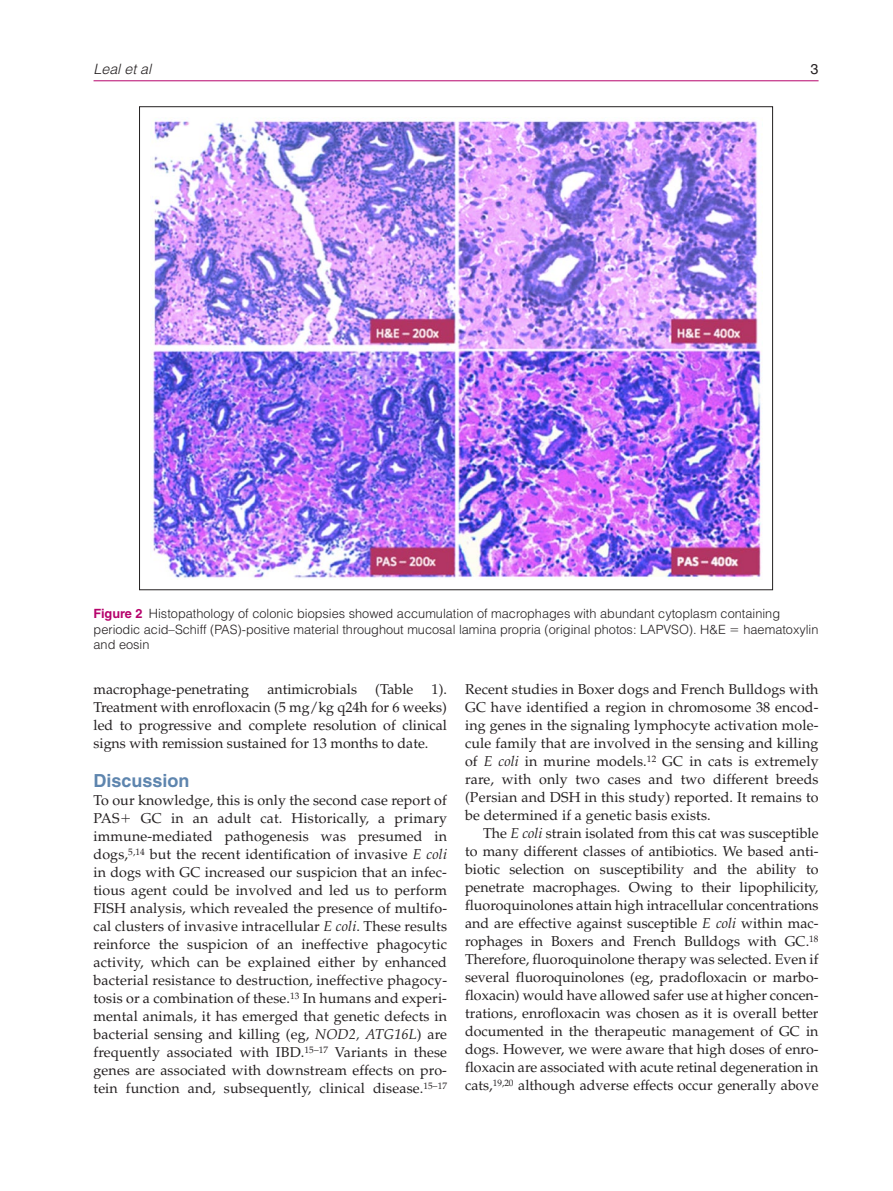
<style>
.page{position:relative;width:893px;height:1191px;background:#fff}
.page>*{position:absolute;margin:0;border:0;box-sizing:border-box;transform-origin:0 0}
.t1{font:700 18px "Helvetica LT Std";color:#5e85ae}
.t2{font:14.25px/18px "Palatino LT Std";color:#231f20;text-align:justify}
.t3{font:italic 300 14.25px "Helvetica LT Std";color:#231f20}
.t4{font:14.25px "Helvetica LT Std";color:#231f20}
.t5{font:300 12.75px/15.8px "Helvetica LT Std";color:#231f20}
.s1{font-weight:700;color:#b6036c}
.s2{font-style:italic}
</style>
<div class="page">
<hr style="left:94px;top:80px;width:725px;height:1px;background:#b6036c">
<img style="left:150px;top:117px;width:611px;height:461px">
<p class="t3" style="left:94px;top:60px;width:59px">Leal et al</p>
<p class="t4" style="left:811px;top:61px;width:9px">3</p>
<p class="t5" style="left:94px;top:605px;width:688px"><span class="s1">Figure 2</span> Histopathology of colonic biopsies showed accumulation of macrophages with abundant cytoplasm containing periodic acid–Schiff (PAS)-positive material throughout mucosal lamina propria (original photos: LAPVSO). H&amp;E</p>
<p class="t5" style="left:743px;top:621px;width:77px">haematoxylin</p>
<p class="t5" style="left:94px;top:637px;width:57px">and eosin</p>
<p class="t2" style="left:94px;top:680px;width:157px">macrophage-penetrating</p>
<p class="t2" style="left:267px;top:680px;width:91px">antimicrobials</p>
<p class="t2" style="left:375px;top:680px;width:40px">(Table</p>
<p class="t2" style="left:94px;top:680px;width:355px;text-indent:338px">1).<br>Treatment with enrofloxacin (5 mg/kg q24h for 6 weeks) led to progressive and complete resolution of clinical signs with remission sustained for 13 months to date.</p>
<p class="t1" style="left:94px;top:769px;width:98px">Discussion</p>
<p class="t2" style="left:94px;top:791px;width:355px">To our knowledge, this is only the second case report of<br>PAS</p>
<p class="t2" style="left:94px;top:809px;width:355px;text-indent:47px">GC in an adult cat. Historically, a primary immune-mediated pathogenesis was presumed in dogs,<sup>5,14</sup> but the recent identification of invasive <span class="s2">E coli </span>in dogs with GC increased our suspicion that an infec&shy;tious agent could be involved and led us to perform FISH analysis, which revealed the presence of multifo&shy;cal clusters of invasive intracellular <span class="s2">E coli</span>. These results reinforce the suspicion of an ineffective phagocytic activity, which can be explained either by enhanced bacterial resistance to destruction, ineffective phagocy&shy;tosis or a combination of these.<sup>13</sup> In humans and experi&shy;mental animals, it has emerged that genetic defects in bacterial sensing and killing (eg, <span class="s2">NOD2, ATG16L</span>) are frequently associated with IBD.<sup>15–17</sup> Variants in these genes are associated with downstream effects on pro&shy;tein function and, subsequently, clinical disease.<sup>15–17</sup></p>
<p class="t2" style="left:465px;top:680px;width:355px">Recent studies in Boxer dogs and French Bulldogs with GC have identified a region in chromosome 38 encod&shy;ing genes in the signaling lymphocyte activation mole&shy;cule family that are involved in the sensing and killing of <span class="s2">E coli</span> in murine models.<sup>12</sup> GC in cats is extremely rare, with only two cases and two different breeds (Persian and DSH in this study) reported. It remains to be determined if a genetic basis exists.</p>
<p class="t2" style="left:465px;top:824px;width:355px;text-indent:18px">The <span class="s2">E coli</span> strain isolated from this cat was susceptible to many different classes of antibiotics. We based anti&shy;biotic selection on susceptibility and the ability to penetrate macrophages. Owing to their lipophilicity, fluoroquinolones attain high intracellular concentrations and are effective against susceptible <span class="s2">E coli</span> within mac&shy;rophages in Boxers and French Bulldogs with GC.<sup>18<br></sup>Therefore, fluoroquinolone therapy was selected. Even if several fluoroquinolones (eg, pradofloxacin or marbo&shy;floxacin) would have allowed safer use at higher concen&shy;trations, enrofloxacin was chosen as it is overall better documented in the therapeutic management of GC in dogs. However, we were aware that high doses of enro&shy;floxacin are associated with acute retinal degeneration in cats,<sup>19,20</sup> although adverse effects occur generally above</p>
</div>
